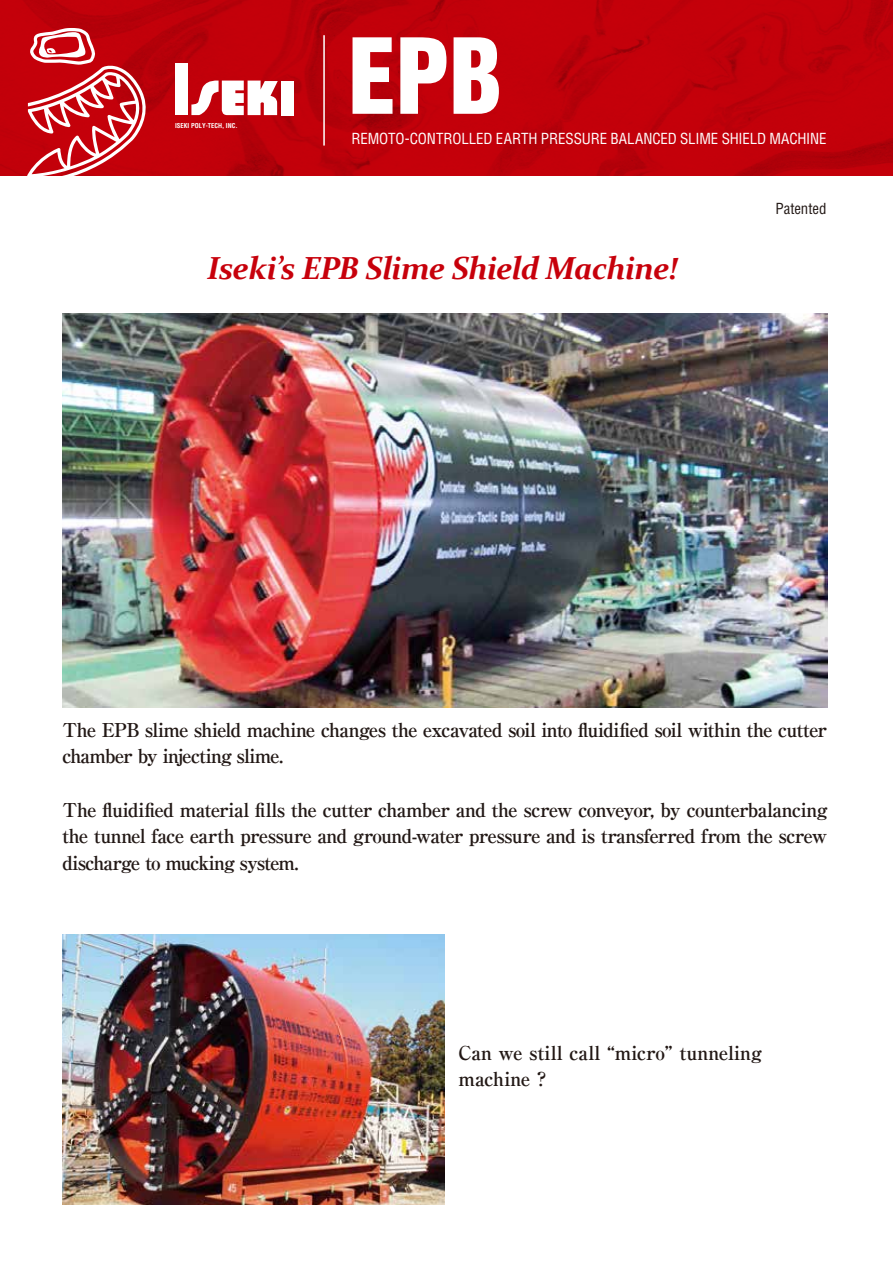
<style>
.page{position:relative;width:893px;height:1263px;background:#fff}
.page>*{position:absolute;margin:0;border:0;box-sizing:border-box;transform-origin:0 0}
.t1{font:95.7px "Helvetica Inserat";color:#fff}
.t2{font:italic 700 31.95px "Constantia";letter-spacing:-.03em;color:#c7000b}
.t3{font:700 19.2px/26.5px "Ryumin Pr 5";letter-spacing:-.04em;color:#221815}
.t4{font:700 19.2px/26.5px "Ryumin Pr 5";letter-spacing:-.005em;color:#221815}
.t5{font:condensed 14.85px "Helvetica";letter-spacing:-.005em;color:#fff}
.t6{font:condensed 14.85px "Helvetica";letter-spacing:-.005em;color:#221815}
.t7{font:700 condensed 6.6px "Helvetica";color:#fff}
</style>
<div class="page">
<div style="left:0;top:0;width:893px;height:176px;background:#c7000b"></div>
<svg style="left:27px;top:28px;width:125px;height:148px"></svg>
<div style="left:175px;top:64px;width:13px;height:51px;background:#fff"></div>
<div style="left:281px;top:81px;width:13px;height:34px;background:#fff"></div>
<svg style="left:191px;top:80px;width:87px;height:35px"></svg>
<hr style="left:323px;top:35px;width:2px;height:111px;background:#fff">
<img style="left:62px;top:935px;width:383px;height:270px">
<img style="left:62px;top:313px;width:765px;height:394px">
<p class="t7" style="left:175px;top:121px;width:64px">ISEKI POLY-TECH, INC.</p>
<h1 class="t1" style="left:349px;top:19px;width:156px">EPB</h1>
<p class="t5" style="left:351px;top:129px;width:477px">REMOTO-CONTROLLED EARTH PRESSURE BALANCED SLIME SHIELD MACHINE</p>
<p class="t6" style="left:775px;top:200px;width:52px">Patented</p>
<h2 class="t2" style="left:207px;top:246px;width:472px">Iseki’s EPB Slime Shield Machine!</h2>
<p class="t3" style="left:62px;top:715px;width:766px">The EPB slime shield machine changes the excavated soil into fluidified soil within the cutter chamber by injecting slime.</p>
<p class="t3" style="left:62px;top:795px;width:767px;text-align:justify">The fluidified material fills the cutter chamber and the screw conveyor, by counterbalancing the tunnel face earth pressure and ground-water pressure and is transferred from the screw discharge to mucking system.</p>
<p class="t4" style="left:459px;top:1038px;width:305px">Can we still call “micro” tunneling machine ?</p>
</div>
